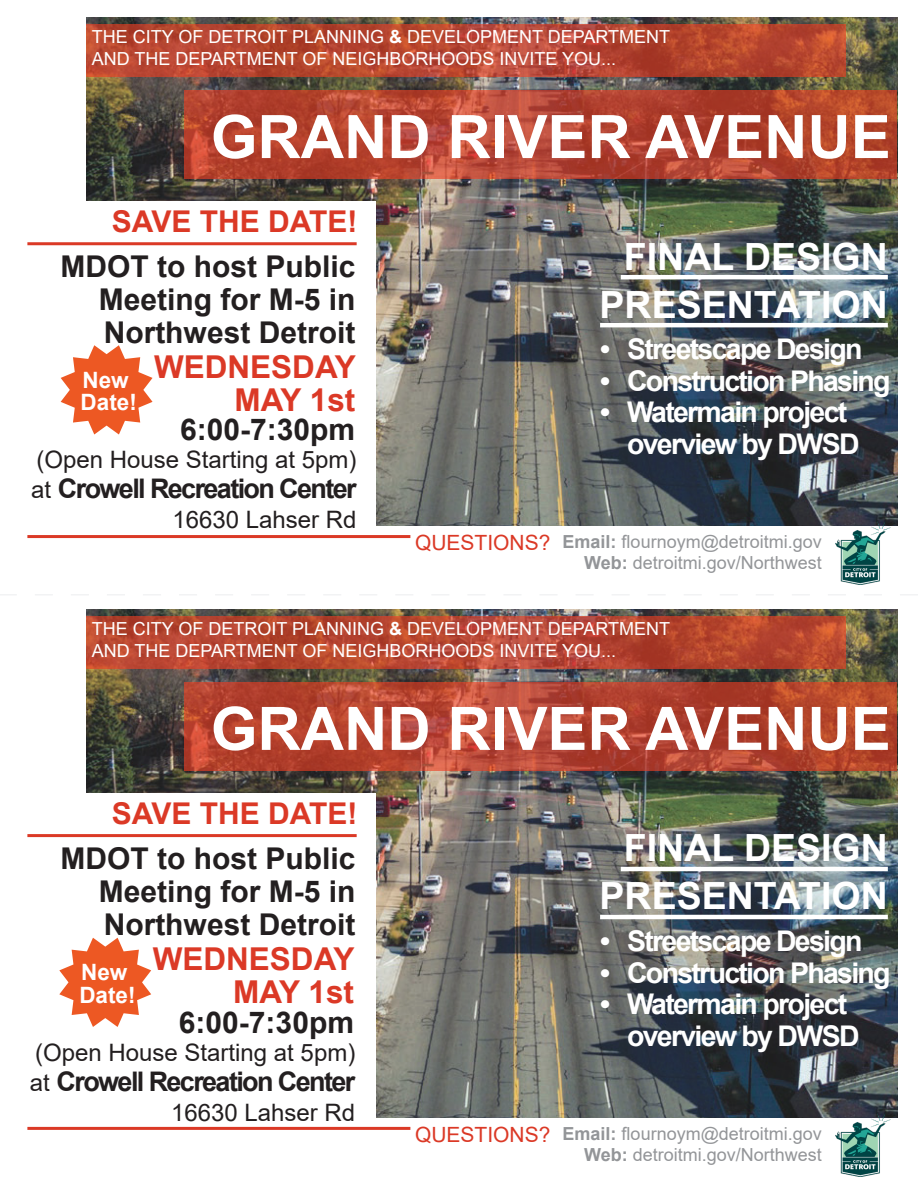
<style>
.page{position:relative;width:918px;height:1188px;background:#fff}
.page>*{position:absolute;margin:0;border:0;box-sizing:border-box;transform-origin:0 0}
.t1{font:700 60px "Arial";color:#fff}
.t2{font:700 37.5px/48px "Arial";color:#fff;text-align:right}
.t3{font:700 31.5px "Arial";color:#db3926}
.t4{font:700 30px/33px "Arial";color:#231f20;text-align:justify}
.t5{font:700 30px "Arial";color:#db3926}
.t6{font:700 28.5px/31.5px "Arial";letter-spacing:-.06em;color:#fff}
.t7{font:700 27px "Arial";letter-spacing:-.06em;color:#231f20}
.t8{font:24px "Arial";color:#231f20}
.t9{font:700 22.5px "Arial";color:#fff}
.t10{font:21px "Arial";color:#db3926}
.t11{font:18px "Arial";color:#fff}
.t12{font:18px "Arial";color:#939598}
.s1{font-weight:700}
.s2{font-weight:400;font-size:24px}
</style>
<div class="page">
<img style="left:87px;top:17px;width:810px;height:509px">
<div style="left:1px;top:201px;width:375px;height:378px;background:#fff"></div>
<svg style="left:184px;top:90px;width:713px;height:89px;background:#b54430"></svg>
<hr style="left:600px;top:323px;width:288px;height:4px;background:#fff">
<svg style="left:0;top:594px;width:918px;height:1px"></svg>
<hr style="left:27px;top:242px;width:330px;height:3px;background:#db3926">
<svg style="left:86px;top:24px;width:760px;height:53px;background:#b74631"></svg>
<hr style="left:621px;top:275px;width:267px;height:4px;background:#fff">
<hr style="left:27px;top:535px;width:383px;height:3px;background:#db3926">
<img style="left:836px;top:522px;width:55px;height:63px">
<img style="left:87px;top:609px;width:810px;height:508px">
<div style="left:1px;top:793px;width:375px;height:378px;background:#fff"></div>
<svg style="left:184px;top:682px;width:713px;height:89px;background:#b54430"></svg>
<hr style="left:600px;top:915px;width:288px;height:4px;background:#fff">
<hr style="left:27px;top:834px;width:330px;height:3px;background:#db3926">
<svg style="left:86px;top:616px;width:760px;height:53px;background:#b74631"></svg>
<hr style="left:621px;top:867px;width:267px;height:4px;background:#fff">
<hr style="left:27px;top:1127px;width:383px;height:3px;background:#db3926">
<img style="left:836px;top:1114px;width:55px;height:63px">
<svg style="left:61px;top:345px;width:92px;height:90px"></svg>
<svg style="left:59px;top:938px;width:92px;height:89px"></svg>
<p class="t11" style="left:92px;top:25px;width:580px">THE CITY OF DETROIT PLANNING <span class="s1">&amp;</span> DEVELOPMENT DEPARTMENT</p>
<p class="t11" style="left:92px;top:46px;width:526px">AND THE DEPARTMENT OF NEIGHBORHOODS INVITE YOU...</p>
<p class="t1" style="left:211px;top:95px;width:682px">GRAND RIVER AVENUE</p>
<p class="t5" style="left:112px;top:200px;width:247px">SAVE THE DATE!</p>
<p class="t4" style="left:99px;top:250px;width:258px;text-indent:-38px">MDOT to host Public Meeting for M-5 in Northwest Detroit</p>
<p class="t9" style="left:83px;top:364px;width:48px">New</p>
<p class="t9" style="left:81px;top:387px;width:58px">Date!</p>
<p class="t3" style="left:154px;top:345px;width:203px">WEDNESDAY</p>
<p class="t3" style="left:235px;top:378px;width:122px">MAY 1st</p>
<p class="t4" style="left:180px;top:414px;width:177px">6:00-7:30pm</p>
<p class="t8" style="left:37px;top:443px;width:322px">(Open House Starting at 5pm)</p>
<p class="t7" style="left:31px;top:470px;width:327px"><span class="s2">at</span> Crowell Recreation Center</p>
<p class="t8" style="left:173px;top:503px;width:186px">16630 Lahser Rd</p>
<p class="t2" style="left:600px;top:233px;width:290px">FINAL DESIGN<br>PRESENTATION</p>
<p class="t6" style="left:600px;top:334px;width:264px">• Streetscape Design</p>
<p class="t6" style="left:600px;top:365px;width:292px">• Construction Phasing</p>
<p class="t6" style="left:627px;top:397px;width:234px;text-indent:-27px">• Watermain project overview by DWSD</p>
<p class="t10" style="left:415px;top:528px;width:137px">QUESTIONS?</p>
<p class="t12" style="left:563px;top:529px;width:261px"><span class="s1">Email:</span> flournoym@detroitmi.gov</p>
<p class="t12" style="left:584px;top:550px;width:239px"><span class="s1">Web:</span> detroitmi.gov/Northwest</p>
<p class="t11" style="left:92px;top:617px;width:580px">THE CITY OF DETROIT PLANNING <span class="s1">&amp;</span> DEVELOPMENT DEPARTMENT</p>
<p class="t11" style="left:92px;top:638px;width:526px">AND THE DEPARTMENT OF NEIGHBORHOODS INVITE YOU...</p>
<p class="t1" style="left:211px;top:687px;width:682px">GRAND RIVER AVENUE</p>
<p class="t5" style="left:112px;top:792px;width:247px">SAVE THE DATE!</p>
<p class="t4" style="left:99px;top:842px;width:258px;text-indent:-38px">MDOT to host Public Meeting for M-5 in Northwest Detroit</p>
<p class="t9" style="left:81px;top:957px;width:48px">New</p>
<p class="t9" style="left:79px;top:979px;width:58px">Date!</p>
<p class="t3" style="left:153px;top:937px;width:203px">WEDNESDAY</p>
<p class="t3" style="left:233px;top:970px;width:122px">MAY 1st</p>
<p class="t4" style="left:179px;top:1006px;width:177px">6:00-7:30pm</p>
<p class="t8" style="left:35px;top:1036px;width:322px">(Open House Starting at 5pm)</p>
<p class="t7" style="left:30px;top:1062px;width:327px"><span class="s2">at</span> Crowell Recreation Center</p>
<p class="t8" style="left:171px;top:1096px;width:186px">16630 Lahser Rd</p>
<p class="t2" style="left:600px;top:825px;width:290px">FINAL DESIGN<br>PRESENTATION</p>
<p class="t6" style="left:600px;top:926px;width:264px">• Streetscape Design</p>
<p class="t6" style="left:600px;top:957px;width:292px">• Construction Phasing</p>
<p class="t6" style="left:627px;top:989px;width:234px;text-indent:-27px">• Watermain project overview by DWSD</p>
<p class="t10" style="left:415px;top:1120px;width:137px">QUESTIONS?</p>
<p class="t12" style="left:563px;top:1121px;width:261px"><span class="s1">Email:</span> flournoym@detroitmi.gov</p>
<p class="t12" style="left:584px;top:1142px;width:239px"><span class="s1">Web:</span> detroitmi.gov/Northwest</p>
</div>
